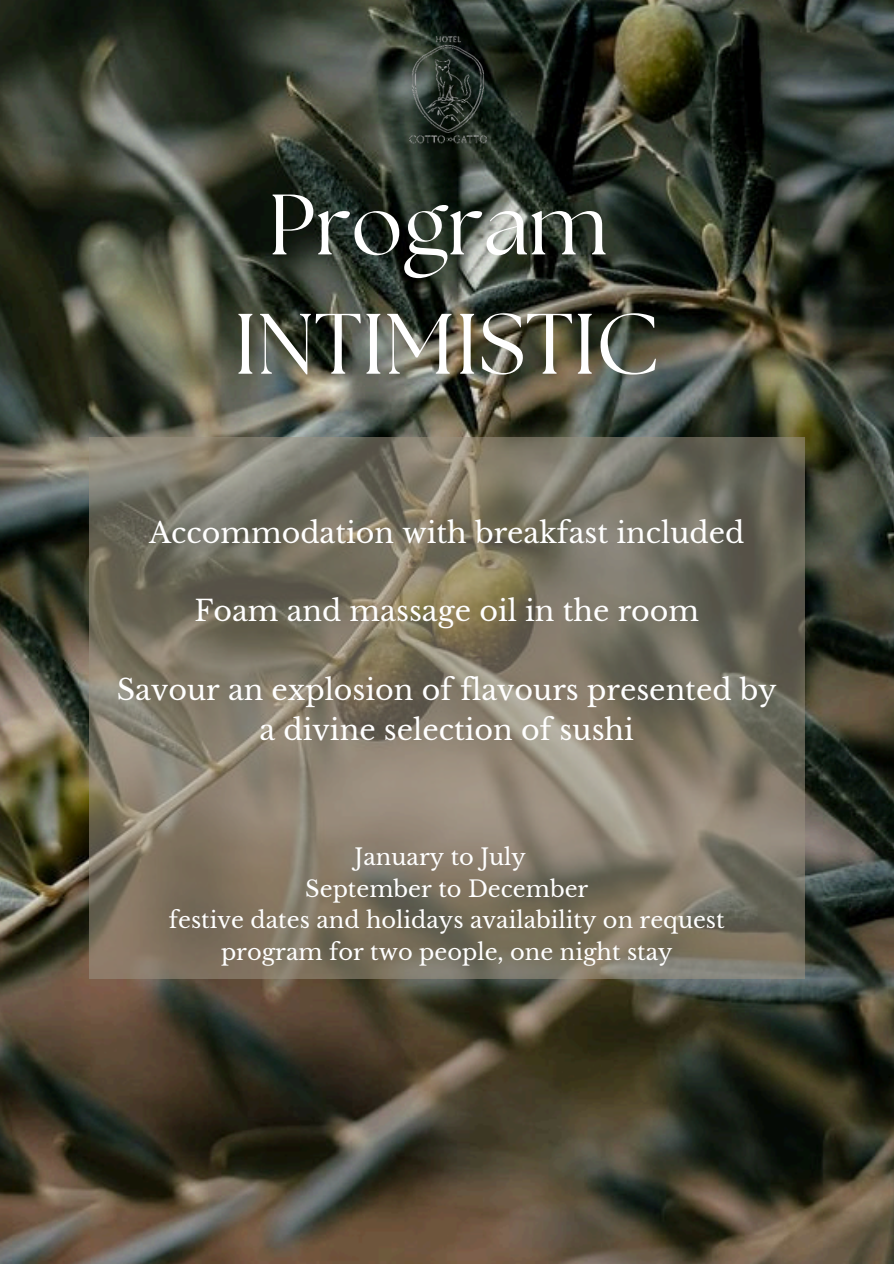
<style>
.page{position:relative;width:894px;height:1264px;background:#fff}
.page>*{position:absolute;margin:0;border:0;box-sizing:border-box;transform-origin:0 0}
.t1{font:85.5px/119.2px "The Seasons";color:#fff;text-align:center}
.t2{font:28.5px/39.3px "Libre Baskerville";color:#fff;text-align:center}
.t3{font:22.5px "Libre Baskerville";color:#fff}
</style>
<div class="page">
<img style="left:0;top:0;width:893px;height:1263px">
<svg style="left:89px;top:437px;width:715px;height:542px;background:#7e7666"></svg>
<img style="left:381px;top:28px;width:131px;height:123px">
<h1 class="t1" style="left:234px;top:170px;width:427px">Program<br>INTIMISTIC</h1>
<h2 class="t2" style="left:149px;top:513px;width:596px">Accommodation with breakfast included</h2>
<h2 class="t2" style="left:194px;top:591px;width:506px">Foam and massage oil in the room</h2>
<h2 class="t2" style="left:117px;top:670px;width:661px">Savour an explosion of flavours presented by a divine selection of sushi</h2>
<p class="t3" style="left:354px;top:843px;width:173px">January to July</p>
<p class="t3" style="left:305px;top:874px;width:284px">September to December</p>
<p class="t3" style="left:169px;top:906px;width:557px">festive dates and holidays availability on request</p>
<p class="t3" style="left:221px;top:937px;width:453px">program for two people, one night stay</p>
</div>
